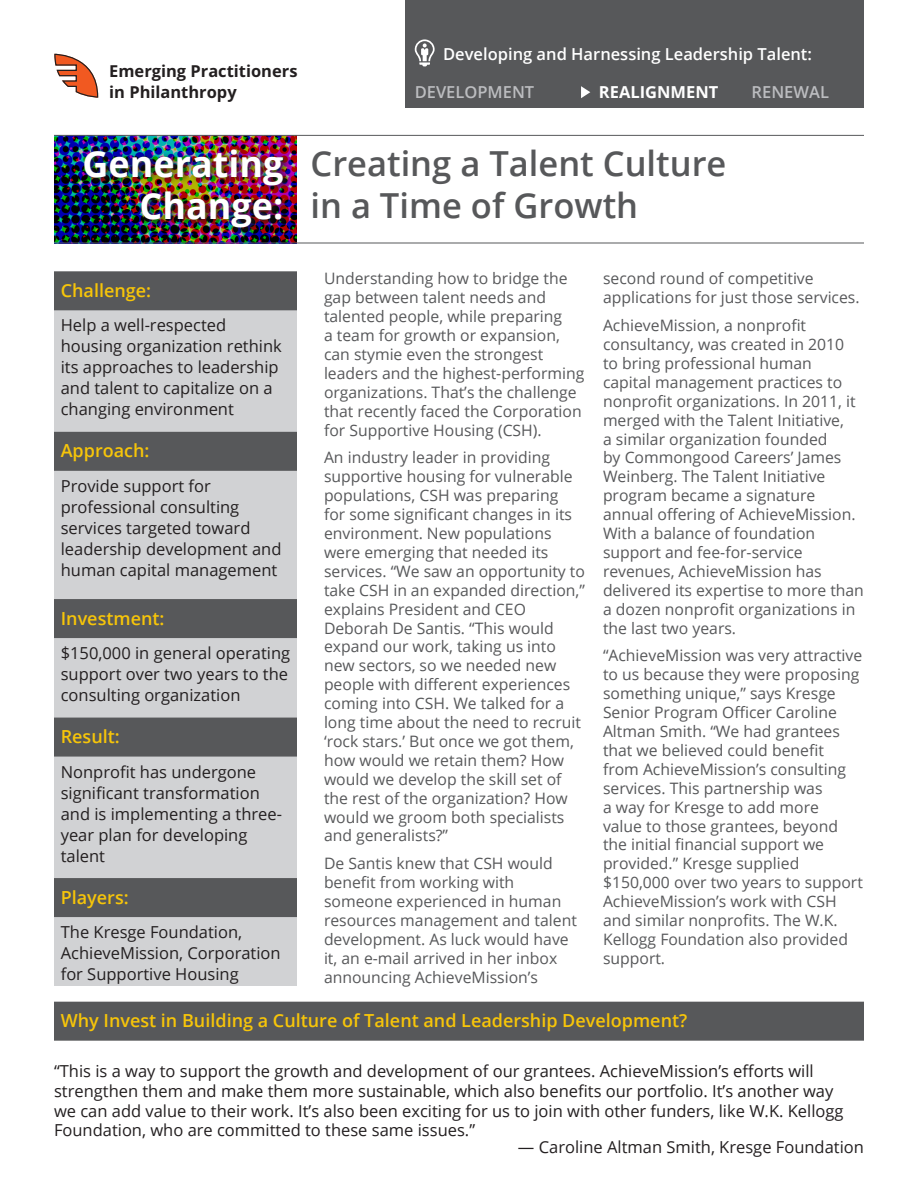
<style>
.page{position:relative;width:918px;height:1188px;background:#fff}
.page>*{position:absolute;margin:0;border:0;box-sizing:border-box;transform-origin:0 0}
.t1{font:700 36px/42px "Open Sans";color:#fff;text-align:right}
.t2{font:600 34.5px/42px "Open Sans";color:#57585a}
.Gray_bar_yellow_type{font:600 18px "Open Sans";color:#f7c509}
.t3{font:16.5px/21px "Open Sans";color:#231f20}
.t4{font:600 16.5px "Open Sans";color:#fff}
.t5{font:700 16.5px/20.7px "Open Sans";color:#231f20}
.t6{font:600 16.5px "Open Sans";color:#bcbdc0}
.t7{font:700 16.5px "Open Sans";color:#fff}
.Subhead{font:15.75px/18.9px "Open Sans";color:#57585a}
</style>
<div class="page">
<img style="left:54px;top:136px;width:243px;height:107px">
<div style="left:80px;top:144px;width:212px;height:92px;background:#231f20;opacity:.9"></div>
<svg style="left:54px;top:53px;width:45px;height:45px"></svg>
<hr style="left:54px;top:135px;width:810px;height:1px;background:#57585a">
<hr style="left:54px;top:243px;width:810px;height:1px;background:#57585a">
<div style="left:54px;top:272px;width:243px;height:714px;background:#d1d2d4"></div>
<div style="left:54px;top:271px;width:243px;height:39px;background:#57585a"></div>
<div style="left:54px;top:432px;width:243px;height:39px;background:#57585a"></div>
<div style="left:54px;top:599px;width:243px;height:39px;background:#57585a"></div>
<div style="left:54px;top:718px;width:243px;height:39px;background:#57585a"></div>
<div style="left:54px;top:878px;width:243px;height:39px;background:#57585a"></div>
<div style="left:54px;top:1002px;width:810px;height:39px;background:#57585a"></div>
<div style="left:405px;top:0;width:459px;height:108px;background:#57585a"></div>
<svg style="left:415px;top:39px;width:20px;height:27px"></svg>
<svg style="left:581px;top:86px;width:9px;height:12px"></svg>
<p class="t5" style="left:109px;top:60px;width:190px">Emerging Practitioners in Philanthropy</p>
<p class="t4" style="left:443px;top:43px;width:370px">Developing and Harnessing Leadership Talent:</p>
<p class="t6" style="left:415px;top:81px;width:121px">DEVELOPMENT</p>
<p class="t7" style="left:599px;top:81px;width:121px">REALIGNMENT</p>
<p class="t6" style="left:752px;top:81px;width:79px">RENEWAL</p>
<p class="t1" style="left:83px;top:142px;width:202px">Generating<br>Change:</p>
<p class="t2" style="left:310px;top:141px;width:417px">Creating a Talent Culture in a Time of Growth</p>
<p class="Subhead" style="left:603px;top:269px;width:258px">second round of competitive applications for just those services.</p>
<p class="Subhead" style="left:603px;top:316px;width:262px">AchieveMission, a nonprofit consultancy, was created in 2010<br>to bring professional human<br>capital management practices to nonprofit organizations. In 2011, it merged with the Talent Initiative,<br>a similar organization founded<br>by Commongood Careers’ James<br>Weinberg. The Talent Initiative program became a signature annual offering of AchieveMission.<br>With a balance of foundation support and fee-for-service revenues, AchieveMission has delivered its expertise to more than a dozen nonprofit organizations in the last two years.</p>
<p class="Subhead" style="left:603px;top:646px;width:261px">“AchieveMission was very attractive to us because they were proposing something unique,” says Kresge<br>Senior Program Officer Caroline<br>Altman Smith. “We had grantees that we believed could benefit from AchieveMission’s consulting services. This partnership was<br>a way for Kresge to add more<br>value to those grantees, beyond the initial financial support we provided.” Kresge supplied $150,000 over two years to support<br>AchieveMission’s work with CSH and similar nonprofits. The W.K.<br>Kellogg Foundation also provided support.</p>
<p class="Subhead" style="left:324px;top:269px;width:262px">Understanding how to bridge the gap between talent needs and talented people, while preparing<br>a team for growth or expansion, can stymie even the strongest leaders and the highest-performing organizations. That’s the challenge that recently faced the Corporation for Supportive Housing (CSH).</p>
<p class="Subhead" style="left:324px;top:448px;width:263px">An industry leader in providing supportive housing for vulnerable populations, CSH was preparing<br>for some significant changes in its environment. New populations were emerging that needed its services. “We saw an opportunity to take CSH in an expanded direction,” explains President and CEO<br>Deborah De Santis. “This would expand our work, taking us into new sectors, so we needed new people with different experiences coming into CSH. We talked for a long time about the need to recruit ‘rock stars.’ But once we got them, how would we retain them? How would we develop the skill set of the rest of the organization? How would we groom both specialists and generalists?”</p>
<p class="Subhead" style="left:324px;top:854px;width:254px">De Santis knew that CSH would benefit from working with someone experienced in human resources management and talent development. As luck would have it, an e-mail arrived in her inbox announcing AchieveMission’s</p>
<p class="Gray_bar_yellow_type" style="left:61px;top:278px;width:92px">Challenge:</p>
<p class="t3" style="left:61px;top:314px;width:223px">Help a well-respected housing organization rethink its approaches to leadership and talent to capitalize on a changing environment</p>
<p class="Gray_bar_yellow_type" style="left:61px;top:438px;width:90px">Approach:</p>
<p class="t3" style="left:61px;top:475px;width:222px">Provide support for professional consulting services targeted toward leadership development and human capital management</p>
<p class="Gray_bar_yellow_type" style="left:61px;top:606px;width:105px">Investment:</p>
<p class="t3" style="left:61px;top:642px;width:231px">$150,000 in general operating support over two years to the consulting organization</p>
<p class="Gray_bar_yellow_type" style="left:61px;top:724px;width:61px">Result:</p>
<p class="t3" style="left:61px;top:761px;width:223px">Nonprofit has undergone significant transformation and is implementing a three&shy;year plan for developing talent</p>
<p class="Gray_bar_yellow_type" style="left:61px;top:885px;width:70px">Players:</p>
<p class="t3" style="left:61px;top:921px;width:221px">The Kresge Foundation,<br>AchieveMission, Corporation for Supportive Housing</p>
<p class="Gray_bar_yellow_type" style="left:61px;top:1008px;width:628px">Why Invest in Building a Culture of Talent and Leadership Development?</p>
<p class="t3" style="left:54px;top:1061px;width:791px;line-height:19.8px">“This is a way to support the growth and development of our grantees. AchieveMission’s efforts will strengthen them and make them more sustainable, which also benefits our portfolio. It’s another way we can add value to their work. It’s also been exciting for us to join with other funders, like W.K. Kellogg Foundation, who are committed to these same issues.”</p>
<p class="t3" style="left:518px;top:1136px;width:348px">— Caroline Altman Smith, Kresge Foundation</p>
</div>
